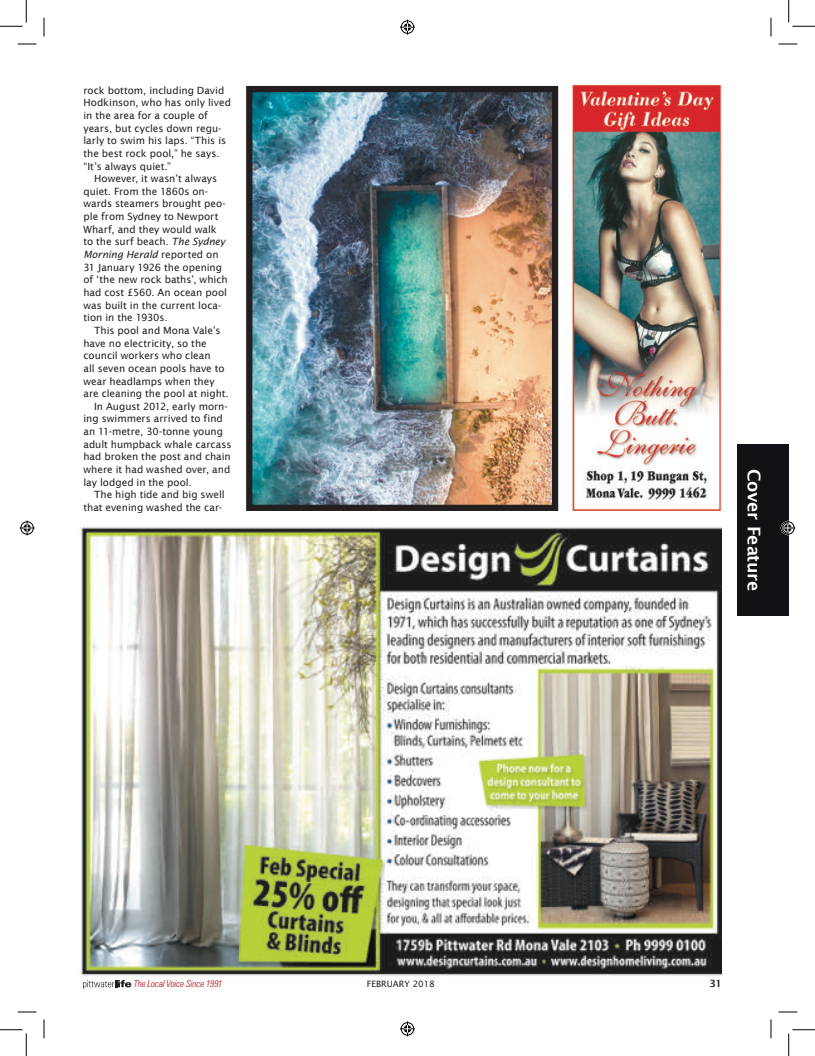
<style>
.page{position:relative;width:815px;height:1056px;background:#fff}
.page>*{position:absolute;margin:0;border:0;box-sizing:border-box;transform-origin:0 0}
.t1{font:600 17.5px "Lucida Sans";letter-spacing:-.02em;color:#fff}
.t2{font:10px/12.6px "Lucida Sans";color:#231f20}
.t3{font:600 10px "Lucida Sans";color:#231f20}
.t4{font:italic 300 condensed 9.62px "Zurich BT";letter-spacing:-.015em;color:#b00d15}
.t5{font:8.75px "Lucida Sans";color:#231f20}
.s1{font-style:italic}
</style>
<div class="page">
<svg style="left:83px;top:980px;width:48px;height:8px"></svg>
<div style="left:737px;top:444px;width:51px;height:171px;background:#101216"></div>
<img style="left:253px;top:93px;width:298px;height:411px">
<div style="left:246px;top:86px;width:312px;height:425px;border:6px solid #231f20"></div>
<img style="left:79px;top:525px;width:642px;height:451px">
<img style="left:571px;top:86px;width:151px;height:425px">
<svg style="left:18px;top:43px;width:18px;height:2px"></svg>
<svg style="left:778px;top:43px;width:19px;height:2px"></svg>
<svg style="left:18px;top:1011px;width:18px;height:1px"></svg>
<svg style="left:778px;top:1011px;width:19px;height:1px"></svg>
<svg style="left:43px;top:18px;width:2px;height:18px"></svg>
<svg style="left:43px;top:1019px;width:2px;height:19px"></svg>
<svg style="left:770px;top:18px;width:1px;height:18px"></svg>
<svg style="left:770px;top:1019px;width:1px;height:19px"></svg>
<svg style="left:0;top:0;width:27px;height:27px"></svg>
<svg style="left:0;top:1029px;width:27px;height:26px"></svg>
<svg style="left:788px;top:0;width:26px;height:27px"></svg>
<svg style="left:788px;top:1029px;width:26px;height:26px"></svg>
<svg style="left:400px;top:20px;width:15px;height:15px"></svg>
<svg style="left:400px;top:1021px;width:15px;height:15px"></svg>
<svg style="left:20px;top:520px;width:15px;height:15px"></svg>
<svg style="left:780px;top:520px;width:15px;height:15px"></svg>
<p class="t2" style="left:83px;top:84px;width:149px">rock bottom, including David<br>Hodkinson, who has only lived in the area for a couple of years, but cycles down regu&shy;larly to swim his laps. “This is the best rock pool,” he says. “It’s always quiet.”</p>
<p class="t2" style="left:83px;top:172px;width:146px;text-indent:11px">However, it wasn’t always quiet. From the 1860s on&shy;wards steamers brought peo&shy;ple from Sydney to Newport<br>Wharf, and they would walk to the surf beach. <span class="s1">The Sydney<br>Morning Herald</span> reported on<br>31 January 1926 the opening of ‘the new rock baths’, which had cost £560. An ocean pool was built in the current loca&shy;tion in the 1930s.</p>
<p class="t2" style="left:94px;top:324px;width:128px">This pool and Mona Vale’s</p>
<p class="t2" style="left:83px;top:336px;width:125px">have no electricity, so the</p>
<p class="t2" style="left:83px;top:349px;width:129px">council workers who clean</p>
<p class="t2" style="left:83px;top:362px;width:143px">all seven ocean pools have to</p>
<p class="t2" style="left:83px;top:374px;width:132px">wear headlamps when they</p>
<p class="t2" style="left:83px;top:387px;width:147px">are cleaning the pool at night.</p>
<p class="t2" style="left:94px;top:399px;width:135px">In August 2012, early morn-</p>
<p class="t2" style="left:83px;top:412px;width:141px">ing swimmers arrived to find</p>
<p class="t2" style="left:83px;top:425px;width:141px">an 11-metre, 30-tonne young</p>
<p class="t2" style="left:83px;top:437px;width:149px">adult humpback whale carcass</p>
<p class="t2" style="left:83px;top:450px;width:149px">had broken the post and chain</p>
<p class="t2" style="left:83px;top:463px;width:148px">where it had washed over, and</p>
<p class="t2" style="left:83px;top:475px;width:110px">lay lodged in the pool.</p>
<p class="t2" style="left:94px;top:488px;width:132px">The high tide and big swell</p>
<p class="t2" style="left:83px;top:501px;width:140px">that evening washed the car-</p>
<h1 class="t1" style="left:764px;top:469px;width:124px;rotate:90deg">Cover Feature</h1>
<p class="t4" style="left:134px;top:977px;width:90px">The Local Voice Since 1991</p>
<p class="t5" style="left:367px;top:978px;width:69px">FEBRUARY 2018</p>
<p class="t3" style="left:709px;top:977px;width:14px">31</p>
</div>
